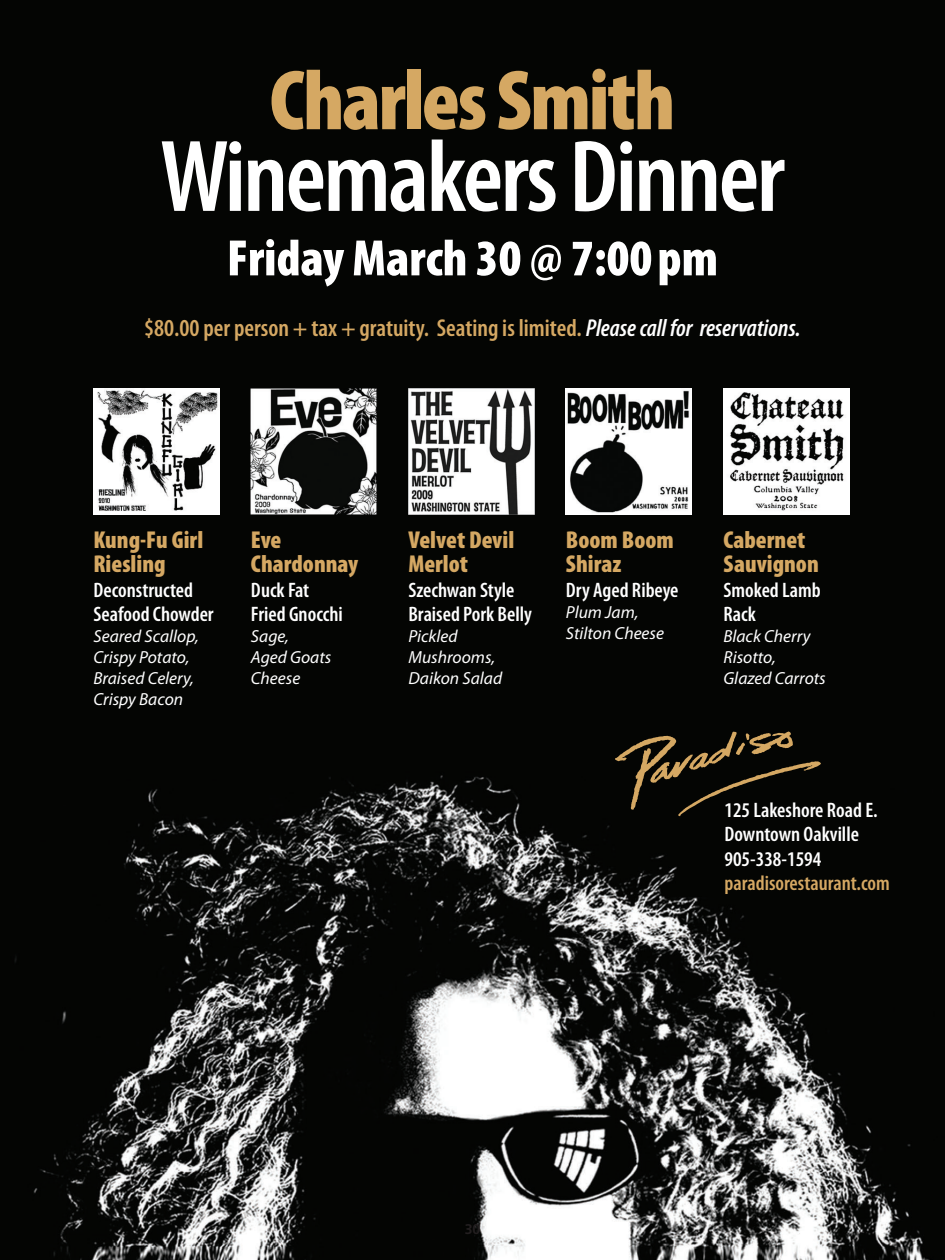
<style>
.page{position:relative;width:945px;height:1260px;background:#fff}
.page>*{position:absolute;margin:0;border:0;box-sizing:border-box;transform-origin:0 0}
.t1{font:600 condensed 103.08px "Myriad Pro";letter-spacing:-.025em;color:#fff}
.t2{font:900 condensed 85.92px "Myriad Pro";letter-spacing:-.025em;color:#d5a863}
.t3{font:900 condensed 51.62px "Myriad Pro";color:#fff}
.t4{font:900 condensed 24.5px/24.5px "Myriad Pro";color:#d5a863}
.t5{font:600 condensed 24.5px "Myriad Pro";color:#d5a863}
.t6{font:600 condensed 21px/24.5px "Myriad Pro";color:#fff}
.t7{font:600 condensed 21px "Myriad Pro";color:#d5a863}
.t8{font:italic 17.5px/21px "Myriad Pro";color:#fff}
.t9{font:700 14px "Frutiger";color:#231f20}
.s1{font-style:italic;color:#fff}
</style>
<div class="page">
<img style="left:0;top:0;width:945px;height:1260px">
<img style="left:93px;top:388px;width:126px;height:126px">
<img style="left:251px;top:388px;width:126px;height:126px">
<img style="left:408px;top:388px;width:126px;height:126px">
<img style="left:566px;top:388px;width:126px;height:126px">
<img style="left:723px;top:388px;width:126px;height:126px">
<svg style="left:615px;top:731px;width:206px;height:85px;background:#231d11"></svg>
<h2 class="t2" style="left:270px;top:70px;width:407px">Charles Smith</h2>
<h1 class="t1" style="left:160px;top:140px;width:626px">WinemakersDinner</h1>
<h3 class="t3" style="left:227px;top:240px;width:493px">Friday March 30 @ 7:00pm</h3>
<h3 class="t5" style="left:144px;top:319px;width:658px">$80.00 per person + tax + gratuity. Seating is limited. <span class="s1">Pleasecall for reservations.</span></h3>
<h3 class="t4" style="left:93px;top:529px;width:111px">Kung-Fu Girl<br>Riesling</h3>
<p class="t6" style="left:93px;top:579px;width:122px">Deconstructed<br>Seafood Chowder</p>
<p class="t8" style="left:93px;top:627px;width:107px">Seared Scallop,<br>Crispy Potato,<br>Braised Celery,<br>Crispy Bacon</p>
<h3 class="t4" style="left:251px;top:529px;width:109px">Eve<br>Chardonnay</h3>
<p class="t6" style="left:251px;top:579px;width:93px">Duck Fat<br>Fried Gnocchi</p>
<p class="t8" style="left:251px;top:627px;width:82px">Sage,<br>Aged Goats<br>Cheese</p>
<h3 class="t4" style="left:408px;top:529px;width:107px">Velvet Devil<br>Merlot</h3>
<p class="t6" style="left:408px;top:579px;width:125px">Szechwan Style<br>Braised Pork Belly</p>
<p class="t8" style="left:408px;top:627px;width:95px">Pickled<br>Mushrooms,<br>Daikon Salad</p>
<h3 class="t4" style="left:566px;top:529px;width:109px">Boom Boom<br>Shiraz</h3>
<p class="t6" style="left:566px;top:579px;width:114px">Dry Aged Ribeye</p>
<p class="t8" style="left:566px;top:603px;width:100px">Plum Jam,<br>Stilton Cheese</p>
<h3 class="t4" style="left:723px;top:529px;width:97px">Cabernet<br>Sauvignon</h3>
<p class="t6" style="left:723px;top:579px;width:99px">Smoked Lamb<br>Rack</p>
<p class="t8" style="left:723px;top:627px;width:104px">Black Cherry<br>Risotto,<br>Glazed Carrots</p>
<p class="t6" style="left:724px;top:799px;width:155px">125 Lakeshore Road E.<br>Downtown Oakville<br>905-338-1594</p>
<p class="t7" style="left:724px;top:876px;width:167px">paradisorestaurant.com</p>
<p class="t9" style="left:465px;top:1223px;width:17px">30</p>
</div>
